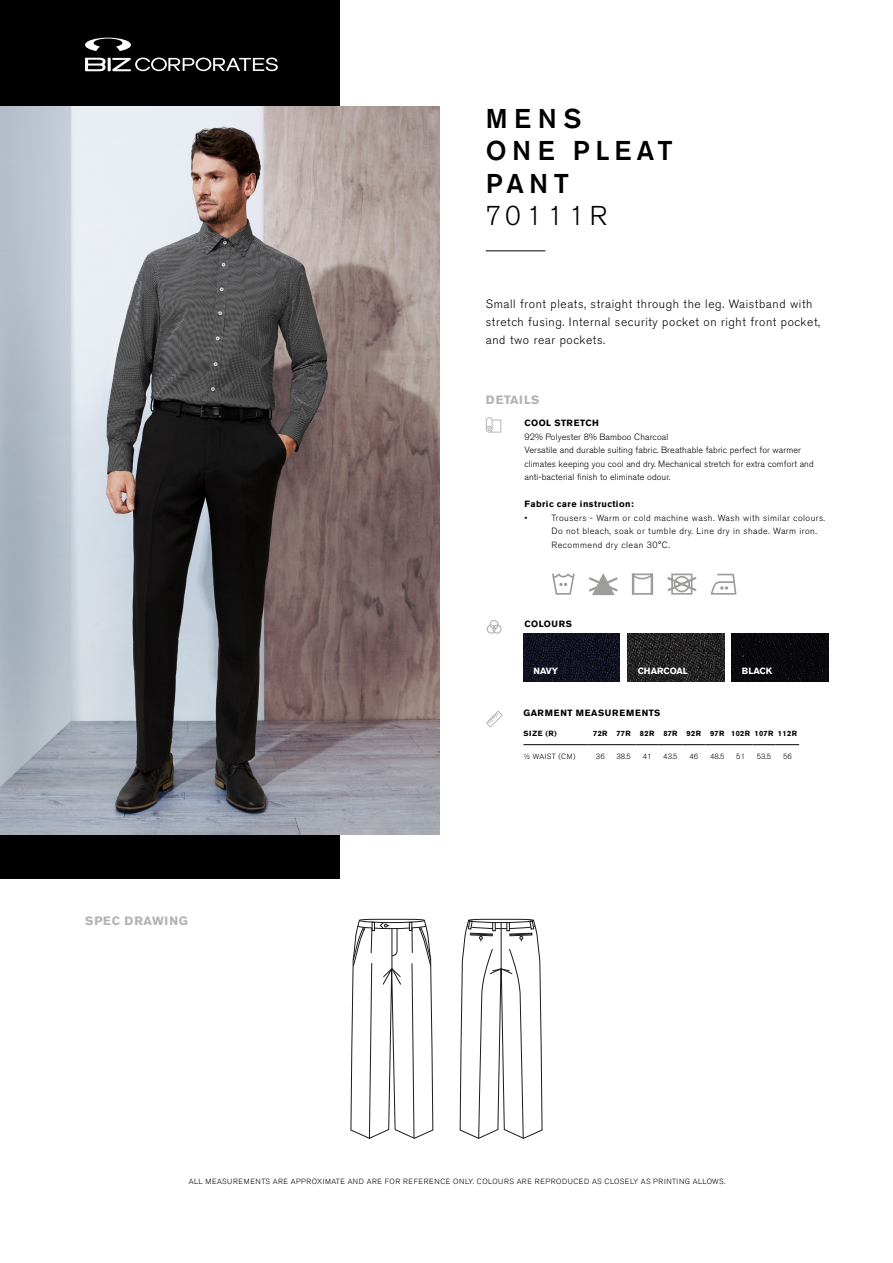
<style>
.page{position:relative;width:893px;height:1263px;background:#fff}
.page>*{position:absolute;margin:0;border:0;box-sizing:border-box;transform-origin:0 0}
.t1{font:500 27px/32.4px "Akzidenz Grotesk BE";letter-spacing:.2em;color:#000}
.t2{font:300 27px "Akzidenz Grotesk BE";letter-spacing:.2em;color:#000}
.t3{font:300 12px/18px "Akzidenz Grotesk BE";letter-spacing:.05em;color:#000}
.t4{font:700 12px "Akzidenz Grotesk BE";letter-spacing:.07em;color:#b3b2b2}
.t5{font:700 12px "Akzidenz Grotesk BE";letter-spacing:.05em;color:#b3b2b2}
.t6{font:300 9px/13.5px "Akzidenz Grotesk BE";letter-spacing:.01em;color:#000}
.t7{font:300 9px/13.5px "Akzidenz Grotesk BE";letter-spacing:.05em;color:#000}
.t8{font:700 9px "Akzidenz Grotesk BE";letter-spacing:.05em;color:#000}
.t9{font:700 9px "Akzidenz Grotesk BE";letter-spacing:.09em;color:#000}
.t10{font:700 9px "Akzidenz Grotesk BE";color:#fff}
.t11{font:300 7.5px "Akzidenz Grotesk BE";letter-spacing:.07em;color:#000}
.t12{font:700 7.5px "Akzidenz Grotesk BE";letter-spacing:.05em;color:#000}
</style>
<div class="page">
<div style="left:0;top:0;width:339px;height:878px;background:#000"></div>
<img style="left:0;top:106px;width:440px;height:729px">
<hr style="left:486px;top:250px;width:59px;height:1px;background:#000">
<svg style="left:85px;top:38px;width:46px;height:13px"></svg>
<svg style="left:85px;top:58px;width:193px;height:13px"></svg>
<svg style="left:486px;top:711px;width:17px;height:16px"></svg>
<svg style="left:486px;top:417px;width:15px;height:16px"></svg>
<div style="left:490px;top:620px;width:9px;height:9px;border:1px solid #b3b2b2;border-radius:50%"></div>
<div style="left:492px;top:624px;width:10px;height:10px;border:1px solid #b3b2b2;border-radius:50%"></div>
<div style="left:487px;top:624px;width:9px;height:10px;border:1px solid #b3b2b2;border-radius:50%"></div>
<img style="left:628px;top:634px;width:96px;height:47px">
<img style="left:732px;top:634px;width:96px;height:47px">
<img style="left:524px;top:634px;width:96px;height:47px">
<svg style="left:589px;top:573px;width:29px;height:22px"></svg>
<svg style="left:634px;top:573px;width:17px;height:22px"></svg>
<hr style="left:632px;top:573px;width:2px;height:22px;background:#9d9d9c">
<hr style="left:651px;top:573px;width:2px;height:22px;background:#9d9d9c">
<svg style="left:667px;top:573px;width:30px;height:22px"></svg>
<svg style="left:711px;top:574px;width:25px;height:21px"></svg>
<svg style="left:552px;top:573px;width:23px;height:22px"></svg>
<hr style="left:523px;top:744px;width:66px;height:1px;background:#000">
<svg style="left:589px;top:744px;width:210px;height:1px"></svg>
<svg style="left:350px;top:919px;width:84px;height:220px"></svg>
<svg style="left:459px;top:919px;width:84px;height:220px"></svg>
<h1 class="t1" style="left:486px;top:102px;width:188px">MENS<br>ONE PLEAT<br>PANT</h1>
<h1 class="t2" style="left:486px;top:200px;width:123px">70111R</h1>
<h2 class="t3" style="left:486px;top:295px;width:336px">Small front pleats, straight through the leg. Waistband with stretch fusing. Internal security pocket on right front pocket, and two rear pockets.</h2>
<h2 class="t5" style="left:486px;top:393px;width:55px">DETAILS</h2>
<p class="t8" style="left:524px;top:418px;width:76px">COOL STRETCH</p>
<p class="t6" style="left:524px;top:430px;width:291px">92% Polyester 8% Bamboo Charcoal<br>Versatile and durable suiting fabric. Breathable fabric perfect for warmer climates keeping you cool and dry. Mechanical stretch for extra comfort and anti-bacterial finish to eliminate odour.</p>
<p class="t8" style="left:524px;top:499px;width:111px">Fabric care instruction:</p>
<p class="t6" style="left:524px;top:511px;width:4px">•</p>
<p class="t7" style="left:551px;top:511px;width:275px">Trousers - Warm or cold machine wash. Wash with similar colours.<br>Do not bleach, soak or tumble dry. Line dry in shade. Warm iron.<br>Recommend dry clean 30°C.</p>
<p class="t8" style="left:524px;top:618px;width:49px">COLOURS</p>
<h2 class="t4" style="left:85px;top:914px;width:104px">SPEC DRAWING</h2>
<p class="t10" style="left:533px;top:666px;width:26px">NAVY</p>
<p class="t10" style="left:638px;top:666px;width:52px">CHARCOAL</p>
<p class="t10" style="left:742px;top:666px;width:32px">BLACK</p>
<p class="t9" style="left:523px;top:708px;width:139px">GARMENT MEASUREMENTS</p>
<p class="t12" style="left:523px;top:729px;width:35px">SIZE (R)</p>
<p class="t12" style="left:593px;top:729px;width:205px">72R 77R 82R 87R 92R 97R 102R 107R 112R</p>
<p class="t11" style="left:523px;top:752px;width:53px">½ WAIST (CM)</p>
<p class="t11" style="left:596px;top:752px;width:10px">36</p>
<p class="t11" style="left:616px;top:752px;width:16px">38.5</p>
<p class="t11" style="left:643px;top:752px;width:10px">41</p>
<p class="t11" style="left:663px;top:752px;width:16px">43.5</p>
<p class="t11" style="left:689px;top:752px;width:10px">46</p>
<p class="t11" style="left:710px;top:752px;width:16px">48.5</p>
<p class="t11" style="left:736px;top:752px;width:10px">51</p>
<p class="t11" style="left:757px;top:752px;width:16px">53.5</p>
<p class="t11" style="left:783px;top:752px;width:10px">56</p>
<p class="t11" style="left:189px;top:1177px;width:538px">ALL MEASUREMENTS ARE APPROXIMATE AND ARE FOR REFERENCE ONLY. COLOURS ARE REPRODUCED AS CLOSELY AS PRINTING ALLOWS.</p>
</div>
